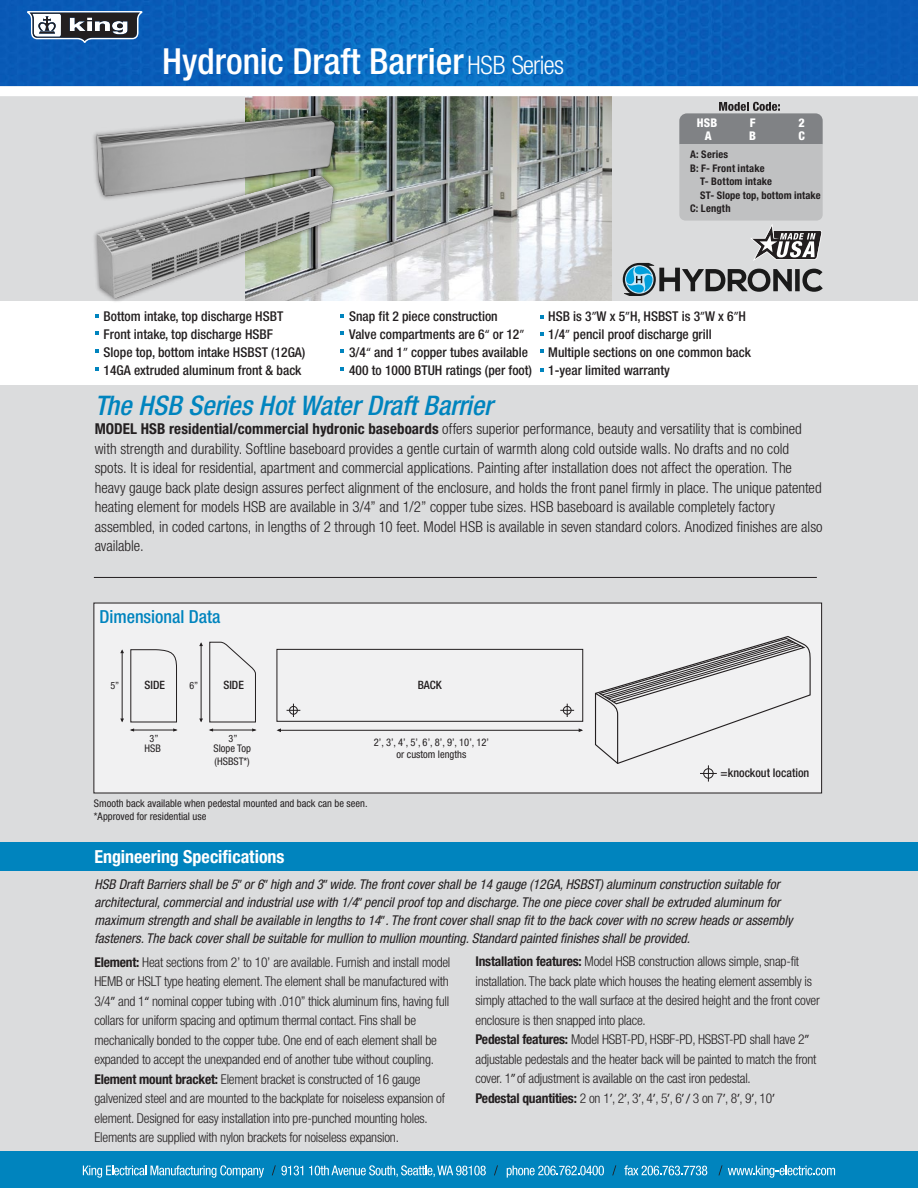
<style>
.page{position:relative;width:918px;height:1188px;background:#dbdcdd}
.page>*{position:absolute;margin:0;border:0;box-sizing:border-box;transform-origin:0 0}
.t1{font:500 condensed 36px "Helvetica Neue LT Std";color:#fff}
.t2{font:italic 500 condensed 27px "Helvetica Neue LT Std";letter-spacing:-.005em;color:#0084be}
.t3{font:700 condensed 18px "Helvetica Neue LT Std";color:#fff}
.t4{font:500 condensed 18px "Helvetica Neue LT Std";color:#0084be}
.t5{font:300 condensed 15px/19.5px "Helvetica Neue LT Std";color:#231f20}
.t6{font:300 condensed 13.5px/19.5px "Helvetica Neue LT Std";letter-spacing:-.015em;color:#231f20}
.t7{font:italic condensed 13.5px/18px "Helvetica Neue LT Std";color:#231f20}
.t8{font:500 condensed 13.5px/18px "Helvetica Neue LT Std";color:#231f20}
.t9{font:500 condensed 12px "Helvetica Neue LT Std";color:#231f20}
.t10{font:800 condensed 12px/13.4px "Helvetica Neue LT Std";color:#fff}
.t11{font:500 condensed 11.55px "Helvetica Neue LT Std";color:#231f20}
.t12{font:condensed 10.5px/12.6px "Helvetica Neue LT Std";color:#231f20}
.t13{font:700 condensed 10.5px "Helvetica Neue LT Std";letter-spacing:.02em;color:#231f20}
.t14{font:condensed 10.05px "Helvetica Neue LT Std";color:#231f20}
.s1{font-weight:300;font-size:25.5px}
.s2{font-family:"Myriad Pro";font-weight:400;font-stretch:normal}
.s3{font-weight:700}
.s4{font-family:"Myriad Pro";font-style:normal;font-stretch:normal}
</style>
<div class="page">
<div style="left:0;top:1151px;width:918px;height:37px;background:#0084be"></div>
<svg style="left:83px;top:1165px;width:181px;height:13px"></svg>
<svg style="left:309px;top:1165px;width:177px;height:12px"></svg>
<svg style="left:507px;top:1166px;width:97px;height:12px"></svg>
<svg style="left:624px;top:1165px;width:83px;height:10px"></svg>
<svg style="left:272px;top:1165px;width:31px;height:10px"></svg>
<svg style="left:494px;top:1165px;width:4px;height:10px"></svg>
<svg style="left:612px;top:1165px;width:4px;height:10px"></svg>
<svg style="left:718px;top:1165px;width:117px;height:13px"></svg>
<svg style="left:0;top:86px;width:918px;height:9px;background:#fbfcfd"></svg>
<img style="left:0;top:0;width:918px;height:86px">
<img style="left:245px;top:96px;width:366px;height:206px">
<hr style="left:0;top:95px;width:918px;height:1px;background:#fff">
<div style="left:0;top:302px;width:918px;height:83px;background:#fff"></div>
<svg style="left:95px;top:314px;width:4px;height:4px"></svg>
<svg style="left:95px;top:331px;width:4px;height:4px"></svg>
<svg style="left:95px;top:349px;width:4px;height:4px"></svg>
<svg style="left:95px;top:367px;width:4px;height:4px"></svg>
<svg style="left:340px;top:314px;width:4px;height:4px"></svg>
<svg style="left:341px;top:367px;width:3px;height:4px"></svg>
<svg style="left:340px;top:331px;width:4px;height:4px"></svg>
<svg style="left:340px;top:349px;width:4px;height:4px"></svg>
<svg style="left:540px;top:315px;width:4px;height:4px"></svg>
<svg style="left:540px;top:368px;width:4px;height:4px"></svg>
<svg style="left:540px;top:332px;width:4px;height:4px"></svg>
<svg style="left:540px;top:349px;width:4px;height:4px"></svg>
<div style="left:0;top:842px;width:918px;height:29px;background:#0084be"></div>
<svg style="left:27px;top:11px;width:116px;height:32px;background:#667589"></svg>
<div style="left:94px;top:603px;width:728px;height:190px;background:#f1f1f2"></div>
<hr style="left:94px;top:577px;width:723px;height:1px;background:#231f20">
<div style="left:277px;top:649px;width:306px;height:73px;border:1px solid #231f20"></div>
<hr style="left:278px;top:730px;width:304px;height:1px;background:#231f20">
<svg style="left:560px;top:704px;width:14px;height:13px"></svg>
<svg style="left:287px;top:704px;width:13px;height:13px"></svg>
<hr style="left:122px;top:651px;width:1px;height:70px;background:#231f20">
<svg style="left:130px;top:649px;width:48px;height:83px"></svg>
<hr style="left:201px;top:644px;width:1px;height:77px;background:#231f20">
<svg style="left:595px;top:636px;width:216px;height:146px"></svg>
<svg style="left:209px;top:641px;width:48px;height:91px"></svg>
<svg style="left:623px;top:102px;width:200px;height:194px"></svg>
<img style="left:93px;top:103px;width:256px;height:106px">
<img style="left:96px;top:115px;width:239px;height:53px">
<img style="left:89px;top:168px;width:256px;height:134px">
<img style="left:97px;top:175px;width:237px;height:123px">
<h1 class="t1" style="left:162px;top:39px;width:404px">Hydronic Draft Barrier <span class="s1">HSB Series</span></h1>
<p class="t10" style="left:697px;top:116px;width:22px;text-align:center">HSB<br>A</p>
<p class="t10" style="left:749px;top:116px;width:8px">F<br>B</p>
<p class="t10" style="left:798px;top:116px;width:8px">2<br>C</p>
<p class="t13" style="left:690px;top:148px;width:40px">A: Series</p>
<p class="t13" style="left:690px;top:162px;width:76px">B: F- Front intake</p>
<p class="t13" style="left:700px;top:175px;width:73px">T- Bottom intake</p>
<p class="t13" style="left:700px;top:189px;width:122px">ST- Slope top, bottom intake</p>
<p class="t13" style="left:690px;top:202px;width:42px">C: Length</p>
<p class="t8" style="left:104px;top:307px;width:203px">Bottom intake, top discharge HSBT Front intake, top discharge HSBF<br>Slope top, bottom intake HSBST (12GA)<br>14GA extruded aluminum front &amp; back</p>
<p class="t8" style="left:349px;top:307px;width:184px">Snap fit 2 piece construction<br>Valve compartments are 6<span class="s2">“</span> or 12<span class="s2">”<br></span>3/4<span class="s2">“</span> and 1<span class="s2">”</span> copper tubes available<br>400 to 1000 BTUH ratings (per foot)</p>
<p class="t8" style="left:548px;top:307px;width:204px">HSB is 3<span class="s2">”</span>W x 5<span class="s2">”</span>H, HSBST is 3<span class="s2">”</span>W x 6<span class="s2">”</span>H<br>1/4<span class="s2">”</span> pencil proof discharge grill<br>Multiple sections on one common back<br>1-year limited warranty</p>
<h2 class="t2" style="left:95px;top:389px;width:399px">The HSB Series Hot Water Draft Barrier</h2>
<p class="t5" style="left:95px;top:419px;width:729px"><span class="s3">MODEL HSB residential/commercial hydronic baseboards</span> offers superior performance, beauty and versatility that is combined with strength and durability. Softline baseboard provides a gentle curtain of warmth along cold outside walls. No drafts and no cold spots. It is ideal for residential, apartment and commercial applications. Painting after installation does not affect the operation. The heavy gauge back plate design assures perfect alignment of the enclosure, and holds the front panel firmly in place. The unique patented heating element for models HSB are available in 3/4” and 1/2” copper tube sizes. HSB baseboard is available completely factory assembled, in coded cartons, in lengths of 2 through 10 feet. Model HSB is available in seven standard colors. Anodized finishes are also available.</p>
<h3 class="t4" style="left:99px;top:605px;width:123px">Dimensional Data</h3>
<p class="t14" style="left:111px;top:679px;width:10px">5”</p>
<p class="t11" style="left:223px;top:678px;width:22px">SIDE</p>
<p class="t11" style="left:145px;top:678px;width:22px">SIDE</p>
<p class="t14" style="left:189px;top:679px;width:10px">6”</p>
<p class="t14" style="left:150px;top:733px;width:10px">3”</p>
<p class="t12" style="left:145px;top:742px;width:18px">HSB</p>
<p class="t14" style="left:229px;top:733px;width:10px">3”</p>
<p class="t12" style="left:214px;top:742px;width:39px">Slope Top (HSBST*)</p>
<p class="t11" style="left:418px;top:678px;width:26px">BACK</p>
<p class="t12" style="left:374px;top:735px;width:117px;text-align:center">2’, 3’, 4’, 5’, 6’, 8’, 9’, 10’, 12’ or custom lengths</p>
<p class="t12" style="left:94px;top:797px;width:275px">Smooth back available when pedestal mounted and back can be seen. *Approved for residential use</p>
<h3 class="t3" style="left:94px;top:846px;width:192px">Engineering Specifications</h3>
<p class="t9" style="left:721px;top:766px;width:90px">=knockout location</p>
<p class="t7" style="left:95px;top:876px;width:700px">HSB Draft Barriers shall be 5<span class="s4">”</span> or 6<span class="s4">”</span> high and 3<span class="s4">”</span> wide. The front cover shall be 14 gauge (12GA, HSBST) aluminum construction suitable for architectural, commercial and industrial use with 1/4<span class="s4">”</span> pencil proof top and discharge. The one piece cover shall be extruded aluminum for maximum strength and shall be available in lengths to 14<span class="s4">”</span>. The front cover shall snap fit to the back cover with no screw heads or assembly fasteners. The back cover shall be suitable for mullion to mullion mounting. Standard painted finishes shall be provided.</p>
<p class="t6" style="left:94px;top:952px;width:357px"><span class="s3">Element:</span> Heat sections from 2’ to 10’ are available. Furnish and install model HEMB or HSLT type heating element. The element shall be manufactured with 3/4<span class="s2">”</span> and 1<span class="s2">“</span> nominal copper tubing with .010” thick aluminum fins, having full collars for uniform spacing and optimum thermal contact. Fins shall be mechanically bonded to the copper tube. One end of each element shall be expanded to accept the unexpanded end of another tube without coupling.<br><span class="s3">Element mount bracket:</span> Element bracket is constructed of 16 gauge galvenized steel and are mounted to the backplate for noiseless expansion of element. Designed for easy installation into pre-punched mounting holes.<br>Elements are supplied with nylon brackets for noiseless expansion.</p>
<p class="t6" style="left:476px;top:952px;width:346px"><span class="s3">Installation features:</span> Model HSB construction allows simple, snap-fit installation. The back plate which houses the heating element assembly is simply attached to the wall surface at the desired height and the front cover enclosure is then snapped into place.<br><span class="s3">Pedestal features:</span> Model HSBT-PD, HSBF-PD, HSBST-PD shall have 2<span class="s2">” </span>adjustable pedestals and the heater back will be painted to match the front cover. 1<span class="s2">”</span> of adjustment is available on the cast iron pedestal.<br><span class="s3">Pedestal quantities:</span> 2 on 1<span class="s2">’</span>, 2<span class="s2">’</span>, 3<span class="s2">’</span>, 4<span class="s2">’</span>, 5<span class="s2">’</span>, 6<span class="s2">’ /</span> 3 on 7<span class="s2">’</span>, 8<span class="s2">’</span>, 9<span class="s2">’</span>, 10<span class="s2">’</span></p>
</div>
